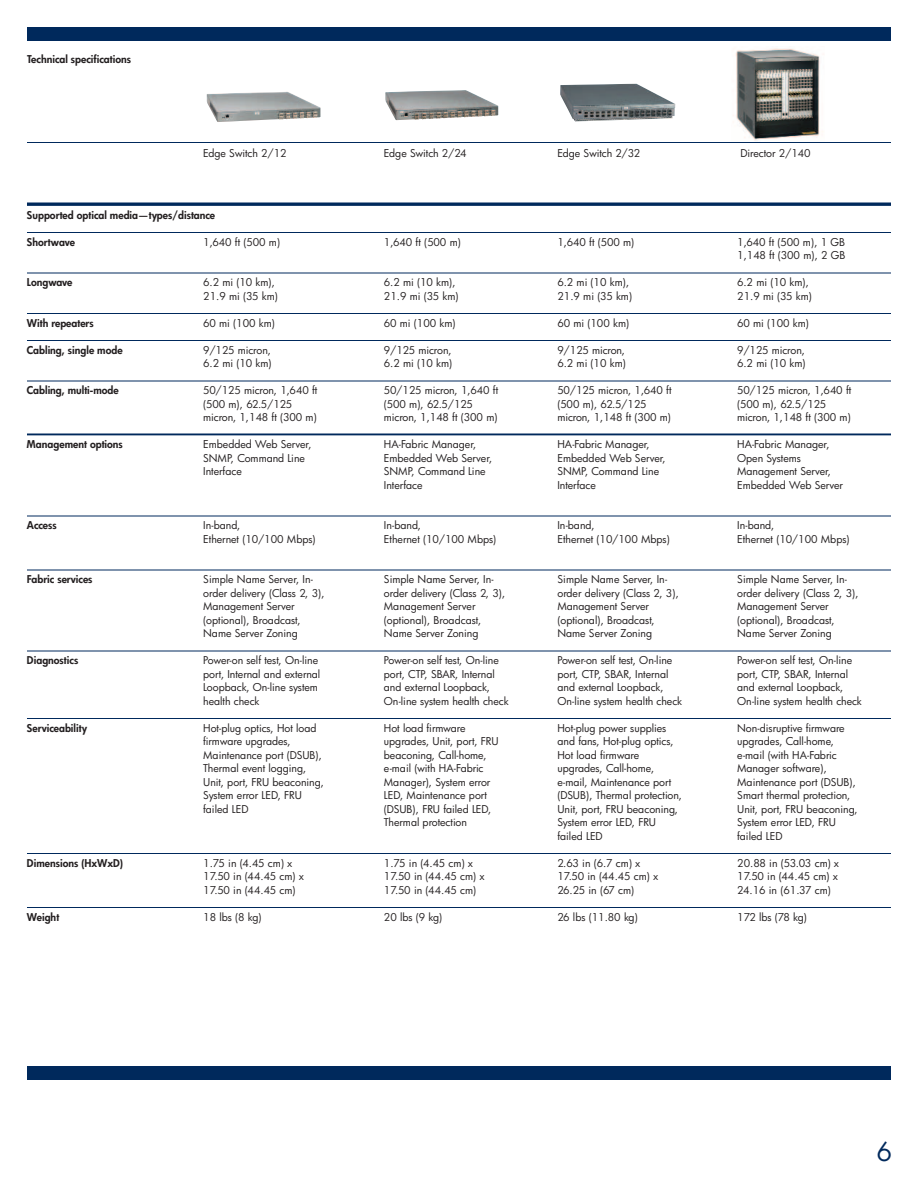
<style>
.page{position:relative;width:918px;height:1188px;background:#fff}
.page>*{position:absolute;margin:0;border:0;box-sizing:border-box;transform-origin:0 0}
.t1{font:25.5px "Futura";color:#00295c}
.t2{font:10.5px/13.5px "Futura";color:#231f20}
.t3{font:800 10.5px "Futura";color:#231f20}
.t4{font:10.5px "Futura";letter-spacing:-.02em;color:#231f20}
</style>
<div class="page">
<svg style="left:27px;top:202px;width:864px;height:4px;background:#274a75"></svg>
<hr style="left:27px;top:232px;width:864px;height:1px;background:#00295c">
<hr style="left:27px;top:273px;width:864px;height:1px;background:#00295c">
<hr style="left:27px;top:313px;width:864px;height:1px;background:#00295c">
<hr style="left:27px;top:340px;width:864px;height:1px;background:#00295c">
<hr style="left:27px;top:381px;width:864px;height:1px;background:#00295c">
<hr style="left:27px;top:434px;width:864px;height:1px;background:#00295c">
<hr style="left:27px;top:516px;width:864px;height:1px;background:#00295c">
<hr style="left:27px;top:570px;width:864px;height:1px;background:#00295c">
<hr style="left:27px;top:651px;width:864px;height:1px;background:#00295c">
<hr style="left:27px;top:718px;width:864px;height:1px;background:#00295c">
<hr style="left:27px;top:853px;width:864px;height:1px;background:#00295c">
<hr style="left:27px;top:907px;width:864px;height:1px;background:#00295c">
<div style="left:27px;top:27px;width:864px;height:13px;background:#00295c"></div>
<div style="left:27px;top:1066px;width:864px;height:14px;background:#00295c"></div>
<img style="left:207px;top:92px;width:114px;height:30px">
<img style="left:385px;top:90px;width:113px;height:30px">
<img style="left:560px;top:84px;width:115px;height:38px">
<img style="left:735px;top:48px;width:88px;height:93px">
<hr style="left:27px;top:142px;width:864px;height:1px;background:#00295c">
<p class="t3" style="left:27px;top:54px;width:106px">Technical specifications</p>
<p class="t2" style="left:203px;top:147px;width:85px">Edge Switch 2/12</p>
<p class="t3" style="left:27px;top:210px;width:190px">Supported optical media—types/distance</p>
<p class="t3" style="left:27px;top:237px;width:50px">Shortwave</p>
<p class="t3" style="left:27px;top:277px;width:47px">Longwave</p>
<p class="t3" style="left:27px;top:318px;width:68px">With repeaters</p>
<p class="t3" style="left:27px;top:345px;width:97px">Cabling, single mode</p>
<p class="t3" style="left:27px;top:385px;width:93px">Cabling, multi-mode</p>
<p class="t2" style="left:203px;top:236px;width:78px">1,640 ft (500 m)</p>
<p class="t2" style="left:203px;top:277px;width:76px">6.2 mi (10 km),<br>21.9 mi (35 km)</p>
<p class="t2" style="left:203px;top:317px;width:73px">60 mi (100 km)</p>
<p class="t2" style="left:203px;top:344px;width:70px">9/125 micron,<br>6.2 mi (10 km)</p>
<p class="t2" style="left:203px;top:385px;width:116px">50/125 micron, 1,640 ft (500 m), 62.5/125 micron, 1,148 ft (300 m)</p>
<p class="t2" style="left:203px;top:439px;width:110px">Embedded Web Server,<br>SNMP, Command Line<br>Interface</p>
<p class="t3" style="left:27px;top:439px;width:97px">Management options</p>
<p class="t3" style="left:27px;top:520px;width:31px">Access</p>
<p class="t3" style="left:27px;top:574px;width:67px">Fabric services</p>
<p class="t3" style="left:27px;top:655px;width:53px">Diagnostics</p>
<p class="t3" style="left:27px;top:723px;width:62px">Serviceability</p>
<p class="t3" style="left:27px;top:858px;width:97px">Dimensions (HxWxD)</p>
<p class="t3" style="left:27px;top:912px;width:34px">Weight</p>
<p class="t2" style="left:203px;top:520px;width:114px">In-band,<br>Ethernet (10/100 Mbps)</p>
<p class="t2" style="left:203px;top:574px;width:123px">Simple Name Server, In&shy;order delivery (Class 2, 3),<br>Management Server (optional), Broadcast,<br>Name Server Zoning</p>
<p class="t2" style="left:203px;top:655px;width:119px">Power-on self test, On-line port, Internal and external<br>Loopback, On-line system health check</p>
<p class="t2" style="left:203px;top:722px;width:122px">Hot-plug optics, Hot load firmware upgrades,<br>Maintenance port (DSUB),<br>Thermal event logging,<br>Unit, port, FRU beaconing,<br>System error LED, FRU failed LED</p>
<p class="t2" style="left:203px;top:857px;width:102px">1.75 in (4.45 cm) x<br>17.50 in (44.45 cm) x<br>17.50 in (44.45 cm)</p>
<p class="t2" style="left:203px;top:911px;width:60px">18 lbs (8 kg)</p>
<p class="t4" style="left:384px;top:148px;width:84px">Edge Switch 2/24</p>
<p class="t2" style="left:384px;top:236px;width:78px">1,640 ft (500 m)</p>
<p class="t2" style="left:384px;top:277px;width:76px">6.2 mi (10 km),<br>21.9 mi (35 km)</p>
<p class="t2" style="left:384px;top:317px;width:73px">60 mi (100 km)</p>
<p class="t2" style="left:384px;top:344px;width:70px">9/125 micron,<br>6.2 mi (10 km)</p>
<p class="t2" style="left:384px;top:385px;width:116px">50/125 micron, 1,640 ft (500 m), 62.5/125 micron, 1,148 ft (300 m)</p>
<p class="t2" style="left:384px;top:439px;width:110px">HA-Fabric Manager,<br>Embedded Web Server,<br>SNMP, Command Line<br>Interface</p>
<p class="t2" style="left:384px;top:520px;width:114px">In-band,<br>Ethernet (10/100 Mbps)</p>
<p class="t2" style="left:384px;top:574px;width:123px">Simple Name Server, In&shy;order delivery (Class 2, 3),<br>Management Server (optional), Broadcast,<br>Name Server Zoning</p>
<p class="t2" style="left:384px;top:655px;width:126px">Power-on self test, On-line port, CTP, SBAR, Internal and external Loopback,<br>On-line system health check</p>
<p class="t2" style="left:384px;top:722px;width:116px">Hot load firmware upgrades, Unit, port, FRU beaconing, Call-home, e-mail (with HA-Fabric<br>Manager), System error<br>LED, Maintenance port (DSUB), FRU failed LED,<br>Thermal protection</p>
<p class="t2" style="left:384px;top:857px;width:102px">1.75 in (4.45 cm) x<br>17.50 in (44.45 cm) x<br>17.50 in (44.45 cm)</p>
<p class="t2" style="left:384px;top:911px;width:60px">20 lbs (9 kg)</p>
<p class="t4" style="left:557px;top:148px;width:84px">Edge Switch 2/32</p>
<p class="t2" style="left:557px;top:236px;width:78px">1,640 ft (500 m)</p>
<p class="t2" style="left:557px;top:277px;width:76px">6.2 mi (10 km),<br>21.9 mi (35 km)</p>
<p class="t2" style="left:557px;top:317px;width:73px">60 mi (100 km)</p>
<p class="t2" style="left:557px;top:344px;width:70px">9/125 micron,<br>6.2 mi (10 km)</p>
<p class="t2" style="left:557px;top:385px;width:116px">50/125 micron, 1,640 ft (500 m), 62.5/125 micron, 1,148 ft (300 m)</p>
<p class="t2" style="left:557px;top:439px;width:110px">HA-Fabric Manager,<br>Embedded Web Server,<br>SNMP, Command Line<br>Interface</p>
<p class="t2" style="left:557px;top:520px;width:114px">In-band,<br>Ethernet (10/100 Mbps)</p>
<p class="t2" style="left:557px;top:574px;width:123px">Simple Name Server, In&shy;order delivery (Class 2, 3),<br>Management Server (optional), Broadcast,<br>Name Server Zoning</p>
<p class="t2" style="left:557px;top:655px;width:126px">Power-on self test, On-line port, CTP, SBAR, Internal and external Loopback,<br>On-line system health check</p>
<p class="t2" style="left:557px;top:722px;width:126px">Hot-plug power supplies and fans, Hot-plug optics,<br>Hot load firmware upgrades, Call-home, e-mail, Maintenance port (DSUB), Thermal protection,<br>Unit, port, FRU beaconing,<br>System error LED, FRU failed LED</p>
<p class="t2" style="left:557px;top:857px;width:102px">2.63 in (6.7 cm) x<br>17.50 in (44.45 cm) x<br>26.25 in (67 cm)</p>
<p class="t2" style="left:557px;top:911px;width:82px">26 lbs (11.80 kg)</p>
<p class="t2" style="left:740px;top:147px;width:72px">Director 2/140</p>
<p class="t2" style="left:737px;top:236px;width:110px">1,640 ft (500 m), 1 GB<br>1,148 ft (300 m), 2 GB</p>
<p class="t2" style="left:737px;top:277px;width:76px">6.2 mi (10 km),<br>21.9 mi (35 km)</p>
<p class="t2" style="left:737px;top:317px;width:73px">60 mi (100 km)</p>
<p class="t2" style="left:737px;top:344px;width:70px">9/125 micron,<br>6.2 mi (10 km)</p>
<p class="t2" style="left:737px;top:385px;width:116px">50/125 micron, 1,640 ft (500 m), 62.5/125 micron, 1,148 ft (300 m)</p>
<p class="t2" style="left:737px;top:439px;width:107px">HA-Fabric Manager,<br>Open Systems<br>Management Server,<br>Embedded Web Server</p>
<p class="t2" style="left:737px;top:520px;width:114px">In-band,<br>Ethernet (10/100 Mbps)</p>
<p class="t2" style="left:737px;top:574px;width:123px">Simple Name Server, In&shy;order delivery (Class 2, 3),<br>Management Server (optional), Broadcast,<br>Name Server Zoning</p>
<p class="t2" style="left:737px;top:655px;width:126px">Power-on self test, On-line port, CTP, SBAR, Internal and external Loopback,<br>On-line system health check</p>
<p class="t2" style="left:737px;top:722px;width:122px">Non-disruptive firmware upgrades, Call-home, e-mail (with HA-Fabric<br>Manager software),<br>Maintenance port (DSUB),<br>Smart thermal protection,<br>Unit, port, FRU beaconing,<br>System error LED, FRU failed LED</p>
<p class="t2" style="left:737px;top:857px;width:104px;text-align:justify">20.88 in (53.03 cm) x 17.50 in (44.45 cm) x 24.16 in (61.37 cm)</p>
<p class="t4" style="left:737px;top:912px;width:71px">172 lbs (78 kg)</p>
<h1 class="t1" style="left:877px;top:1140px;width:17px">6</h1>
</div>
